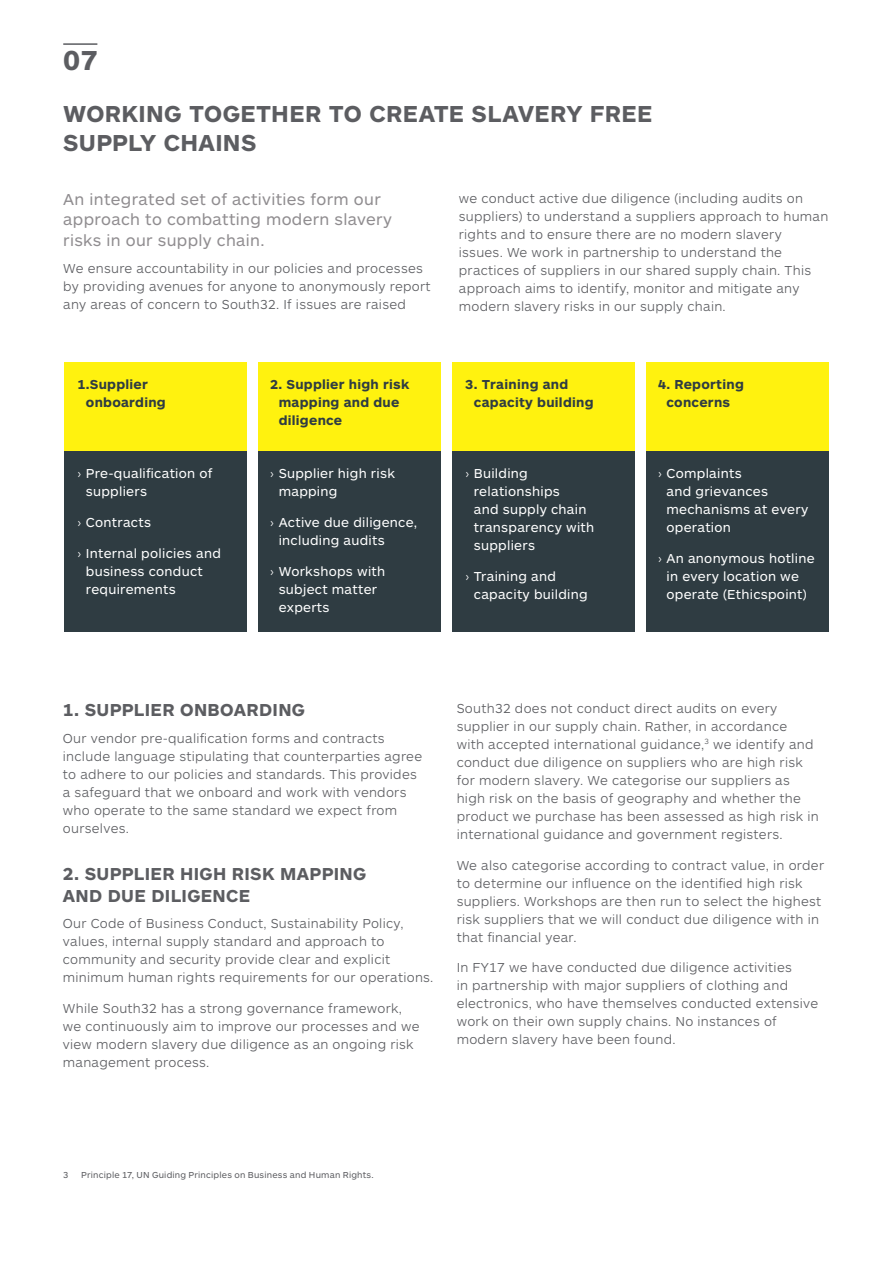
<style>
.page{position:relative;width:893px;height:1263px;background:#fff}
.page>*{position:absolute;margin:0;border:0;box-sizing:border-box;transform-origin:0 0}
.t1{font:700 28.5px "ARS Maquette";color:#5c5d61}
.t2{font:700 24px/28.8px "ARS Maquette";letter-spacing:.015em;color:#5c5d61}
.t3{font:700 18px/21.6px "ARS Maquette";letter-spacing:.02em;color:#5c5d61}
.t4{font:16.5px/19.8px "ARS Maquette";letter-spacing:.02em;color:#908d90}
.t5{font:300 13.5px/18px "ARS Maquette";letter-spacing:.02em;color:#5c5d61}
.t6{font:13.5px/18px "ARS Maquette";letter-spacing:.02em;color:#fff}
.t7{font:700 13.5px/18px "ARS Maquette";letter-spacing:.02em;color:#2f3c42}
.t8{font:9px "ARS Maquette";letter-spacing:.02em;color:#5c5d61}
.s1{font-weight:300}
</style>
<div class="page">
<hr style="left:63px;top:43px;width:34px;height:2px;background:#5c5d61">
<div style="left:64px;top:362px;width:182px;height:89px;background:#fff20f"></div>
<div style="left:258px;top:362px;width:182px;height:89px;background:#fff20f"></div>
<div style="left:452px;top:362px;width:183px;height:89px;background:#fff20f"></div>
<div style="left:647px;top:362px;width:182px;height:89px;background:#fff20f"></div>
<div style="left:64px;top:451px;width:182px;height:180px;background:#2f3c42"></div>
<div style="left:258px;top:451px;width:182px;height:180px;background:#2f3c42"></div>
<div style="left:452px;top:451px;width:183px;height:180px;background:#2f3c42"></div>
<div style="left:647px;top:451px;width:182px;height:180px;background:#2f3c42"></div>
<h1 class="t1" style="left:63px;top:42px;width:36px">07</h1>
<h2 class="t2" style="left:63px;top:98px;width:591px">WORKING TOGETHER TO CREATE SLAVERY FREE<br>SUPPLY CHAINS</h2>
<p class="t4" style="left:63px;top:188px;width:330px">An integrated set of activities form our approach to combatting modern slavery</p>
<p class="t4" style="left:63px;top:230px;width:203px">risks in our supply chain.</p>
<p class="t5" style="left:63px;top:258px;width:369px">We ensure accountability in our policies and processes by providing avenues for anyone to anonymously report any areas of concern to South32. If issues are raised</p>
<p class="t7" style="left:86px;top:375px;width:81px;text-indent:-9px">1.Supplier onboarding</p>
<p class="t6" style="left:86px;top:464px;width:128px;text-indent:-9px"><span class="s1">›</span> Pre-qualification of suppliers</p>
<p class="t6" style="left:77px;top:512px;width:75px"><span class="s1">›</span> Contracts</p>
<p class="t6" style="left:86px;top:543px;width:136px;text-indent:-9px"><span class="s1">›</span> Internal policies and business conduct requirements</p>
<p class="t7" style="left:279px;top:375px;width:132px;text-indent:-9px">2. Supplier high risk mapping and due diligence</p>
<p class="t6" style="left:279px;top:464px;width:118px;text-indent:-9px"><span class="s1">›</span> Supplier high risk mapping</p>
<p class="t6" style="left:279px;top:512px;width:140px;text-indent:-9px"><span class="s1">›</span> Active due diligence, including audits</p>
<p class="t6" style="left:279px;top:561px;width:108px;text-indent:-9px"><span class="s1">›</span> Workshops with subject matter experts</p>
<p class="t5" style="left:459px;top:189px;width:371px">we conduct active due diligence (including audits on suppliers) to understand a suppliers approach to human rights and to ensure there are no modern slavery issues. We work in partnership to understand the practices of suppliers in our shared supply chain. This approach aims to identify, monitor and mitigate any modern slavery risks in our supply chain.</p>
<p class="t7" style="left:474px;top:375px;width:121px;text-indent:-9px">3. Training and capacity building</p>
<p class="t6" style="left:474px;top:464px;width:122px;text-indent:-9px"><span class="s1">›</span> Building relationships<br>and supply chain transparency with suppliers</p>
<p class="t6" style="left:474px;top:566px;width:115px;text-indent:-9px"><span class="s1">›</span> Training and capacity building</p>
<p class="t7" style="left:658px;top:375px;width:87px;text-align:center">4. Reporting concerns</p>
<p class="t6" style="left:666px;top:464px;width:143px;text-indent:-9px"><span class="s1">›</span> Complaints<br>and grievances mechanisms at every operation</p>
<p class="t6" style="left:658px;top:548px;width:158px;text-align:center"><span class="s1">›</span> An anonymous hotline in every location we operate (Ethicspoint)</p>
<h3 class="t3" style="left:63px;top:698px;width:244px">1. SUPPLIER ONBOARDING</h3>
<p class="t5" style="left:63px;top:728px;width:361px">Our vendor pre-qualification forms and contracts include language stipulating that counterparties agree to adhere to our policies and standards. This provides a safeguard that we onboard and work with vendors who operate to the same standard we expect from ourselves.</p>
<h3 class="t3" style="left:63px;top:862px;width:305px">2. SUPPLIER HIGH RISK MAPPING<br>AND DUE DILIGENCE</h3>
<p class="t5" style="left:63px;top:914px;width:372px">Our Code of Business Conduct, Sustainability Policy, values, internal supply standard and approach to community and security provide clear and explicit minimum human rights requirements for our operations.</p>
<p class="t5" style="left:63px;top:998px;width:358px">While South32 has a strong governance framework, we continuously aim to improve our processes and we view modern slavery due diligence as an ongoing risk management process.</p>
<p class="t5" style="left:457px;top:698px;width:364px">South32 does not conduct direct audits on every supplier in our supply chain. Rather, in accordance<br>with accepted international guidance,<sup>3</sup> we identify and conduct due diligence on suppliers who are high risk for modern slavery. We categorise our suppliers as high risk on the basis of geography and whether the product we purchase has been assessed as high risk in international guidance and government registers.</p>
<p class="t5" style="left:457px;top:855px;width:369px">We also categorise according to contract value, in order to determine our influence on the identified high risk suppliers. Workshops are then run to select the highest risk suppliers that we will conduct due diligence with in that financial year.</p>
<p class="t5" style="left:457px;top:958px;width:363px">In FY17 we have conducted due diligence activities<br>in partnership with major suppliers of clothing and electronics, who have themselves conducted extensive work on their own supply chains. No instances of modern slavery have been found.</p>
<p class="t8" style="left:63px;top:1169px;width:7px">3</p>
<p class="t8" style="left:81px;top:1169px;width:294px">Principle 17, UN Guiding Principles on Business and Human Rights.</p>
</div>
